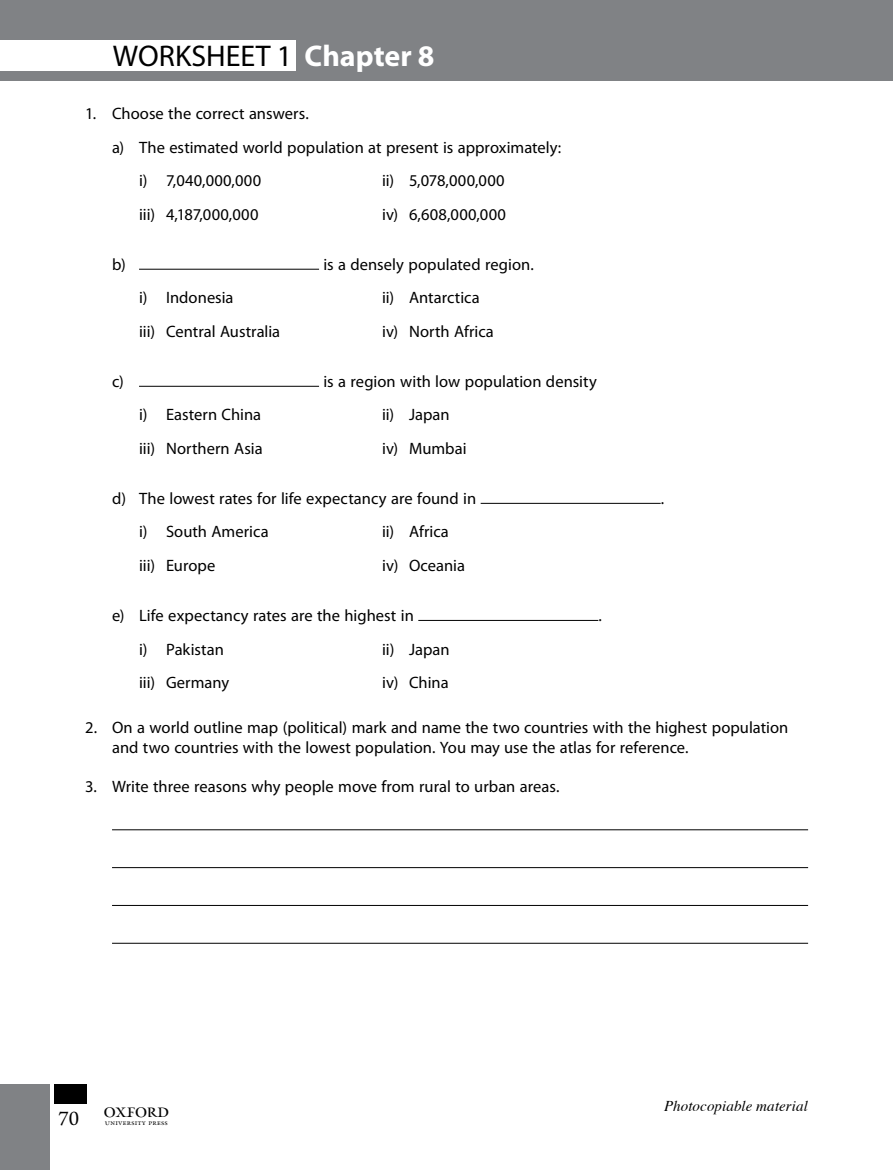
<style>
.page{position:relative;width:893px;height:1170px;background:#fff}
.page>*{position:absolute;margin:0;border:0;box-sizing:border-box;transform-origin:0 0}
.t1{font:30px "Myriad Pro";color:#000}
.t2{font:21px "Adobe Jenson Pro";color:#000}
.t3{font:16.5px/19.8px "Myriad Pro";color:#000}
.t4{font:16.5px "Myriad Pro";letter-spacing:.02em;color:#000}
.t5{font:italic 15px "Times";letter-spacing:.005em;color:#000}
.s1{font-weight:700;color:#fff}
.s2{font-family:"OUP1";font-size:22.5px}
</style>
<div class="page">
<div style="left:0;top:1084px;width:50px;height:85px;background:#808285"></div>
<div style="left:54px;top:1084px;width:33px;height:19px;background:#000"></div>
<div style="left:0;top:0;width:892px;height:80px;background:#808285"></div>
<div style="left:0;top:40px;width:296px;height:31px;background:#fff"></div>
<hr style="left:139px;top:269px;width:180px;height:1px;background:#000">
<hr style="left:139px;top:386px;width:180px;height:1px;background:#000">
<hr style="left:481px;top:503px;width:180px;height:1px;background:#000">
<hr style="left:418px;top:620px;width:180px;height:1px;background:#000">
<hr style="left:112px;top:829px;width:696px;height:1px;background:#000">
<hr style="left:112px;top:867px;width:696px;height:1px;background:#000">
<hr style="left:112px;top:905px;width:696px;height:1px;background:#000">
<hr style="left:112px;top:942px;width:696px;height:1px;background:#000">
<h1 class="t1" style="left:113px;top:38px;width:323px">WORKSHEET 1 <span class="s1">Chapter 8</span></h1>
<p class="t3" style="left:85px;top:103px;width:225px">1. Choose the correct answers.</p>
<p class="t3" style="left:112px;top:137px;width:451px">a) The estimated world population at present is approximately:</p>
<p class="t4" style="left:139px;top:170px;width:124px">i) 7,040,000,000</p>
<p class="t4" style="left:382px;top:170px;width:124px">ii) 5,078,000,000</p>
<p class="t3" style="left:139px;top:204px;width:121px">iii) 4,187,000,000</p>
<p class="t4" style="left:382px;top:204px;width:125px">iv) 6,608,000,000</p>
<p class="t3" style="left:112px;top:254px;width:15px">b)</p>
<p class="t3" style="left:323px;top:254px;width:212px">is a densely populated region.</p>
<p class="t3" style="left:139px;top:287px;width:96px">i) Indonesia</p>
<p class="t3" style="left:382px;top:287px;width:99px">ii) Antarctica</p>
<p class="t3" style="left:139px;top:321px;width:143px">iii) Central Australia</p>
<p class="t3" style="left:382px;top:321px;width:113px">iv) North Africa</p>
<p class="t3" style="left:112px;top:371px;width:13px">c)</p>
<p class="t3" style="left:323px;top:371px;width:275px">is a region with low population density</p>
<p class="t3" style="left:139px;top:404px;width:124px">i) Eastern China</p>
<p class="t3" style="left:382px;top:404px;width:69px">ii) Japan</p>
<p class="t3" style="left:139px;top:438px;width:125px">iii) Northern Asia</p>
<p class="t3" style="left:382px;top:438px;width:86px">iv) Mumbai</p>
<p class="t3" style="left:112px;top:488px;width:366px">d) The lowest rates for life expectancy are found in</p>
<p class="t3" style="left:661px;top:488px;width:5px">.</p>
<p class="t3" style="left:139px;top:521px;width:131px">i) South America</p>
<p class="t3" style="left:382px;top:521px;width:68px">ii) Africa</p>
<p class="t3" style="left:139px;top:555px;width:78px">iii) Europe</p>
<p class="t3" style="left:382px;top:555px;width:84px">iv) Oceania</p>
<p class="t3" style="left:112px;top:605px;width:303px">e) Life expectancy rates are the highest in</p>
<p class="t3" style="left:598px;top:605px;width:5px">.</p>
<p class="t3" style="left:139px;top:638px;width:86px">i) Pakistan</p>
<p class="t3" style="left:382px;top:638px;width:69px">ii) Japan</p>
<p class="t3" style="left:139px;top:672px;width:92px">iii) Germany</p>
<p class="t3" style="left:382px;top:672px;width:68px">iv) China</p>
<p class="t3" style="left:112px;top:717px;width:678px;text-indent:-27px">2. On a world outline map (political) mark and name the two countries with the highest population and two countries with the lowest population. You may use the atlas for reference.</p>
<p class="t3" style="left:85px;top:776px;width:476px">3. Write three reasons why people move from rural to urban areas.</p>
<p class="t2" style="left:59px;top:1106px;width:111px">70 <span class="s2">1</span></p>
<p class="t5" style="left:664px;top:1096px;width:145px">Photocopiable material</p>
</div>
